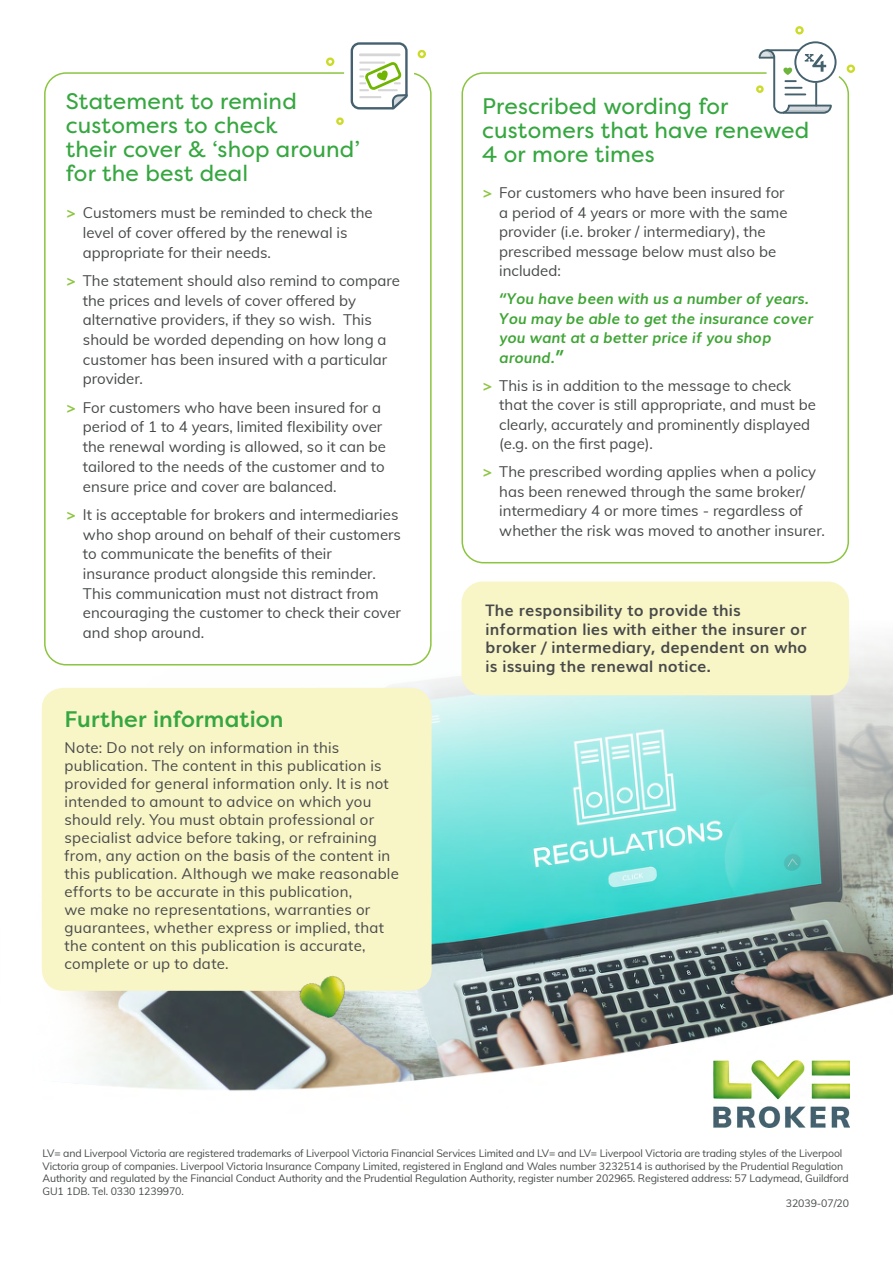
<style>
.page{position:relative;width:893px;height:1263px;background:#fff}
.page>*{position:absolute;margin:0;border:0;box-sizing:border-box;transform-origin:0 0}
.t1{font:22.5px/24px "Filson Pro";letter-spacing:.005em;color:#36a740}
.t2{font:500 22.5px "Filson Pro";letter-spacing:.01em;color:#36a740}
.t3{font:700 15.9px/18.8px "Muli";letter-spacing:.01em;color:#474949}
.t4{font:15px/19.8px "Muli";color:#474949}
.t5{font:italic 700 15px/19.5px "Muli";color:#3fa535}
.t6{font:10.5px "Muli";letter-spacing:-.01em;color:#474949}
.s1{font-weight:700;color:#8bc53f}
.s2{font-size:18px}
</style>
<div class="page">
<img style="left:41px;top:533px;width:852px;height:581px">
<div style="left:45px;top:73px;width:386px;height:592px;background:#fff;border-radius:21px"></div>
<div style="left:44px;top:72px;width:388px;height:593px;border:2px solid #8bc53f;border-radius:21px"></div>
<div style="left:42px;top:688px;width:390px;height:303px;background:#f8f5c7;border-radius:21px"></div>
<div style="left:462px;top:73px;width:386px;height:490px;background:#fff;border-radius:21px"></div>
<div style="left:461px;top:72px;width:388px;height:491px;border:2px solid #8bc53f;border-radius:21px"></div>
<img style="left:713px;top:1060px;width:136px;height:68px">
<svg style="left:324px;top:42px;width:104px;height:83px"></svg>
<svg style="left:755px;top:26px;width:100px;height:88px"></svg>
<div style="left:461px;top:581px;width:388px;height:114px;background:#f8f5c7;border-radius:21px"></div>
<img style="left:293px;top:975px;width:62px;height:50px">
<h1 class="t1" style="left:66px;top:89px;width:296px">Statement to remind customers to check<br>their cover &amp; ‘shop around’ for the best deal</h1>
<p class="t4" style="left:83px;top:202px;width:291px;text-indent:-17px"><span class="s1">&gt;</span> Customers must be reminded to check the level of cover offered by the renewal is appropriate for their needs.</p>
<p class="t4" style="left:83px;top:270px;width:318px;text-indent:-17px"><span class="s1">&gt;</span> The statement should also remind to compare the prices and levels of cover offered by alternative providers, if they so wish. This should be worded depending on how long a customer has been insured with a particular provider.</p>
<p class="t4" style="left:83px;top:397px;width:304px;text-indent:-17px"><span class="s1">&gt;</span> For customers who have been insured for a period of 1 to 4 years, limited flexibility over the renewal wording is allowed, so it can be tailored to the needs of the customer and to ensure price and cover are balanced.</p>
<p class="t4" style="left:83px;top:504px;width:320px;text-indent:-17px"><span class="s1">&gt;</span> It is acceptable for brokers and intermediaries who shop around on behalf of their customers to communicate the benefits of their insurance product alongside this reminder.<br>This communication must not distract from encouraging the customer to check their cover and shop around.</p>
<h1 class="t2" style="left:65px;top:703px;width:220px">Further information</h1>
<p class="t4" style="left:65px;top:738px;width:336px;line-height:18px">Note: Do not rely on information in this publication. The content in this publication is provided for general information only. It is not intended to amount to advice on which you should rely. You must obtain professional or specialist advice before taking, or refraining from, any action on the basis of the content in this publication. Although we make reasonable efforts to be accurate in this publication,<br>we make no representations, warranties or guarantees, whether express or implied, that the content on this publication is accurate, complete or up to date.</p>
<h1 class="t1" style="left:482px;top:93px;width:329px">Prescribed wording for customers that have renewed<br>4 or more times</h1>
<p class="t4" style="left:499px;top:182px;width:290px;text-indent:-17px"><span class="s1">&gt;</span> For customers who have been insured for a period of 4 years or more with the same provider (i.e. broker / intermediary), the prescribed message below must also be included:</p>
<p class="t5" style="left:499px;top:288px;width:315px">“You have been with us a number of years.<br>You may be able to get the insurance cover you want at a better price if you shop around.<span class="s2">”</span></p>
<p class="t4" style="left:499px;top:375px;width:318px;text-indent:-17px"><span class="s1">&gt;</span> This is in addition to the message to check that the cover is still appropriate, and must be clearly, accurately and prominently displayed (e.g. on the first page).</p>
<p class="t4" style="left:499px;top:461px;width:327px;text-indent:-17px"><span class="s1">&gt;</span> The prescribed wording applies when a policy has been renewed through the same broker/ intermediary 4 or more times - regardless of whether the risk was moved to another insurer.</p>
<p class="t3" style="left:486px;top:600px;width:323px">The responsibility to provide this information lies with either the insurer or broker / intermediary, dependent on who is issuing the renewal notice.</p>
<p class="t6" style="left:43px;top:1145px;width:801px">LV= and Liverpool Victoria are registered trademarks of Liverpool Victoria Financial Services Limited and LV= and LV= Liverpool Victoria are trading styles of the Liverpool</p>
<p class="t6" style="left:43px;top:1158px;width:802px">Victoria group of companies. Liverpool Victoria Insurance Company Limited, registered in England and Wales number 3232514 is authorised by the Prudential Regulation</p>
<p class="t6" style="left:43px;top:1171px;width:808px">Authority and regulated by the Financial Conduct Authority and the Prudential Regulation Authority, register number 202965. Registered address: 57 Ladymead, Guildford</p>
<p class="t6" style="left:43px;top:1183px;width:143px">GU1 1DB. Tel. 0330 1239970.</p>
<p class="t6" style="left:786px;top:1196px;width:65px">32039-07/20</p>
</div>
